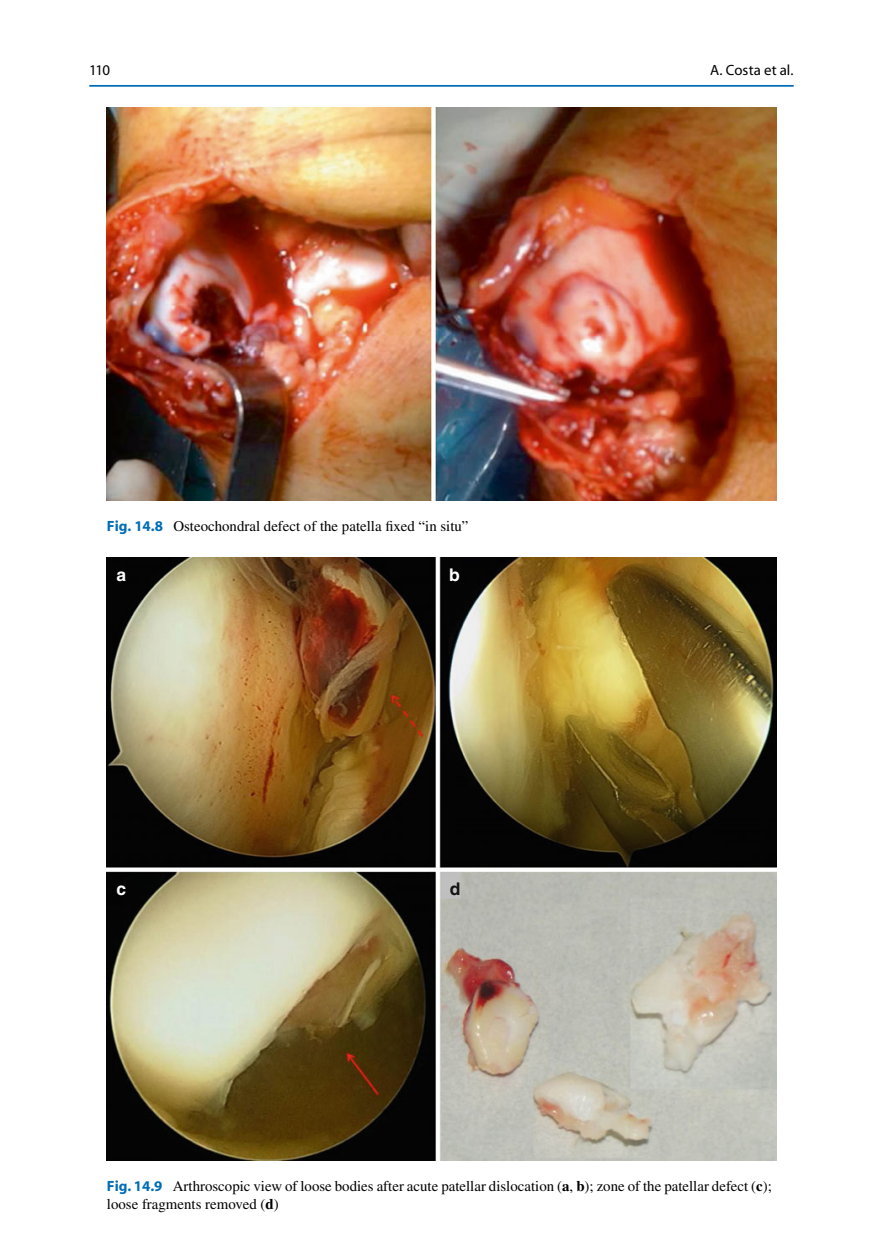
<style>
.page{position:relative;width:883px;height:1260px;background:#fff}
.page>*{position:absolute;margin:0;border:0;box-sizing:border-box;transform-origin:0 0}
.t1{font:700 17.5px "Helvetica";color:#fff}
.t2{font:700 17.5px "Helvetica";color:#131413}
.t3{font:14.88px/17.5px "Times";color:#000}
.t4{font:14.88px "Myriad";color:#000}
.s1{font-family:"Myriad";font-weight:700;color:#006db6}
.s2{font-weight:700}
</style>
<div class="page">
<img style="left:107px;top:107px;width:669px;height:393px">
<img style="left:107px;top:558px;width:669px;height:602px">
<hr style="left:89px;top:85px;width:705px;height:2px;background:#006db6">
<p class="t4" style="left:89px;top:64px;width:22px">110</p>
<p class="t3" style="left:107px;top:519px;width:363px"><span class="s1">Fig. 14.8</span> Osteochondral defect of the patella fixed “in situ”</p>
<p class="t1" style="left:116px;top:565px;width:11px">a</p>
<p class="t1" style="left:449px;top:565px;width:12px">b</p>
<p class="t1" style="left:116px;top:879px;width:11px">c</p>
<p class="t2" style="left:450px;top:879px;width:12px">d</p>
<p class="t4" style="left:710px;top:64px;width:85px">A. Costa et al.</p>
<p class="t3" style="left:107px;top:1179px;width:667px"><span class="s1">Fig. 14.9</span> Arthroscopic view of loose bodies after acute patellar dislocation ( <span class="s2">a</span> , <span class="s2">b</span> ); zone of the patellar defect ( <span class="s2">c</span> ); loose fragments removed ( <span class="s2">d</span> )</p>
</div>
